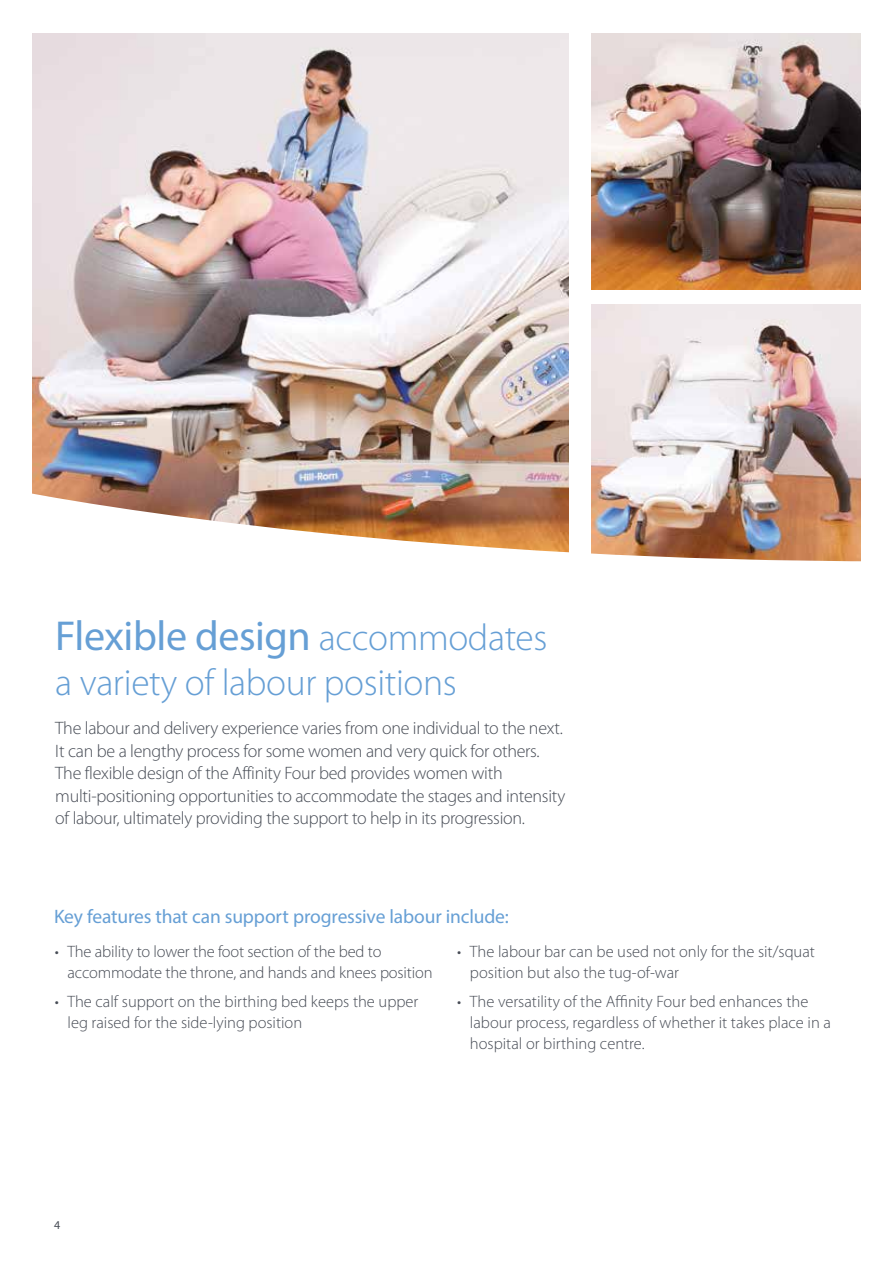
<style>
.page{position:relative;width:893px;height:1263px;background:#fff}
.page>*{position:absolute;margin:0;border:0;box-sizing:border-box;transform-origin:0 0}
.t1{font:42px "Myriad Pro";letter-spacing:-.01em;color:#669fd5}
.t2{font:300 37.5px "Myriad Pro";letter-spacing:-.01em;color:#669fd5}
.t3{font:19.5px "Myriad Pro";letter-spacing:-.01em;color:#669fd5}
.t4{font:300 18px/22.5px "Myriad Pro";letter-spacing:-.015em;color:#474c55}
.t5{font:300 16.5px/21px "Myriad Pro";color:#474c55}
.t6{font:12px "Myriad Pro";color:#474c55}
.s1{font-weight:300;font-size:37.5px}
</style>
<div class="page">
<img style="left:32px;top:33px;width:537px;height:452px">
<img style="left:591px;top:33px;width:270px;height:257px">
<img style="left:591px;top:304px;width:269px;height:181px">
<img style="left:32px;top:485px;width:829px;height:77px">
<h1 class="t1" style="left:55px;top:610px;width:494px">Flexible design <span class="s1">accommodates</span></h1>
<h2 class="t2" style="left:55px;top:661px;width:403px">a variety of labour positions</h2>
<p class="t4" style="left:55px;top:717px;width:512px">The labour and delivery experience varies from one individual to the next.<br>It can be a lengthy process for some women and very quick for others.<br>The flexible design of the Affinity Four bed provides women with multi‑positioning opportunities to accommodate the stages and intensity of labour, ultimately providing the support to help in its progression.</p>
<p class="t3" style="left:54px;top:904px;width:456px">Key features that can support progressive labour include:</p>
<p class="t5" style="left:67px;top:941px;width:366px;text-indent:-13px">• The ability to lower the foot section of the bed to accommodate the throne, and hands and knees position</p>
<p class="t5" style="left:67px;top:991px;width:352px;text-indent:-13px">• The calf support on the birthing bed keeps the upper leg raised for the side-lying position</p>
<p class="t5" style="left:470px;top:941px;width:346px;text-indent:-13px">• The labour bar can be used not only for the sit/squat position but also the tug-of-war</p>
<p class="t5" style="left:470px;top:991px;width:362px;text-indent:-13px">• The versatility of the Affinity Four bed enhances the labour process, regardless of whether it takes place in a hospital or birthing centre.</p>
<p class="t6" style="left:54px;top:1218px;width:8px">4</p>
</div>
